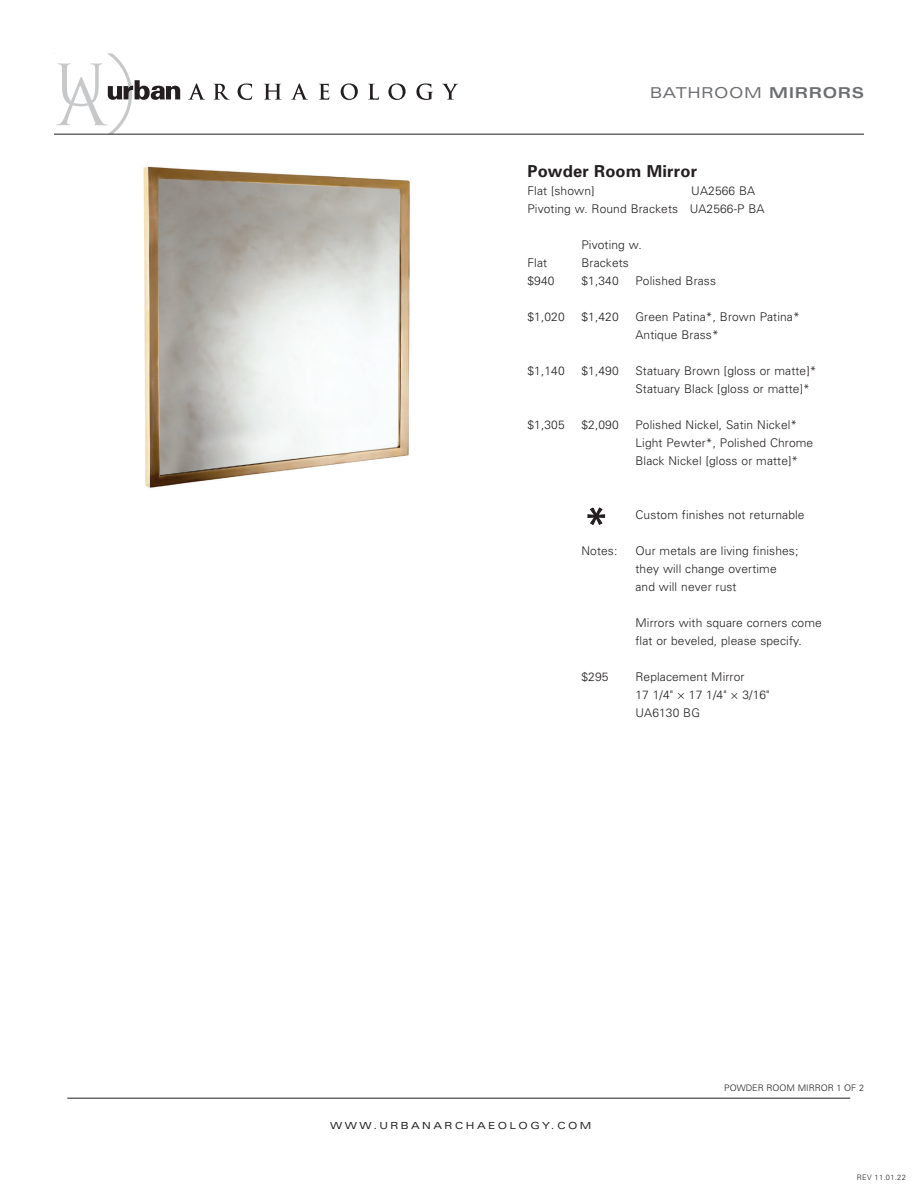
<style>
.page{position:relative;width:918px;height:1188px;background:#fff}
.page>*{position:absolute;margin:0;border:0;box-sizing:border-box;transform-origin:0 0}
.t1{font:700 16.5px "Univers";letter-spacing:.01em;color:#231f20}
.t2{font:expanded 15px "Univers";letter-spacing:.04em;color:#6c6d70}
.t3{font:300 12px/18px "Univers";letter-spacing:.01em;color:#231f20}
.t4{font:expanded 9.75px "Univers";letter-spacing:.25em;color:#231f20}
.t5{font:300 9px "Univers";color:#231f20}
.t6{font:300 7.5px "Univers";letter-spacing:.04em;color:#231f20}
.s1{font-weight:700}
</style>
<div class="page">
<svg style="left:188px;top:83px;width:17px;height:17px"></svg>
<svg style="left:213px;top:84px;width:17px;height:16px"></svg>
<svg style="left:238px;top:83px;width:14px;height:17px"></svg>
<svg style="left:264px;top:84px;width:18px;height:16px"></svg>
<svg style="left:291px;top:83px;width:17px;height:17px"></svg>
<svg style="left:319px;top:84px;width:10px;height:16px"></svg>
<svg style="left:341px;top:83px;width:17px;height:17px"></svg>
<svg style="left:368px;top:84px;width:11px;height:16px"></svg>
<svg style="left:388px;top:83px;width:18px;height:17px"></svg>
<svg style="left:416px;top:83px;width:17px;height:17px"></svg>
<svg style="left:442px;top:84px;width:16px;height:16px"></svg>
<svg style="left:54px;top:53px;width:126px;height:81px"></svg>
<hr style="left:54px;top:134px;width:810px;height:1px;background:#231f20">
<hr style="left:67px;top:1098px;width:783px;height:1px;background:#231f20">
<svg style="left:588px;top:507px;width:17px;height:18px"></svg>
<img style="left:143px;top:166px;width:267px;height:322px">
<p class="t2" style="left:650px;top:83px;width:215px">BATHROOM <span class="s1">MIRRORS</span></p>
<h1 class="t1" style="left:527px;top:161px;width:171px">Powder Room Mirror</h1>
<p class="t3" style="left:527px;top:181px;width:69px">Flat [shown]</p>
<p class="t3" style="left:527px;top:181px;width:239px;text-indent:164px">UA2566 BA<br>Pivoting w. Round Brackets UA2566-P BA</p>
<p class="t3" style="left:581px;top:235px;width:62px">Pivoting w.</p>
<p class="t3" style="left:527px;top:253px;width:21px">Flat</p>
<p class="t3" style="left:581px;top:253px;width:49px">Brackets</p>
<p class="t3" style="left:527px;top:271px;width:29px">$940</p>
<p class="t3" style="left:581px;top:271px;width:39px">$1,340</p>
<p class="t3" style="left:635px;top:271px;width:82px">Polished Brass</p>
<p class="t3" style="left:527px;top:307px;width:39px">$1,020</p>
<p class="t3" style="left:581px;top:307px;width:39px">$1,420</p>
<p class="t3" style="left:635px;top:307px;width:166px">Green Patina*, Brown Patina*<br>Antique Brass*</p>
<p class="t3" style="left:527px;top:361px;width:39px">$1,140</p>
<p class="t3" style="left:581px;top:361px;width:39px">$1,490</p>
<p class="t3" style="left:635px;top:361px;width:183px">Statuary Brown [gloss or matte]*<br>Statuary Black [gloss or matte]*</p>
<p class="t3" style="left:527px;top:415px;width:39px">$1,305</p>
<p class="t3" style="left:581px;top:415px;width:39px">$2,090</p>
<p class="t3" style="left:635px;top:415px;width:179px">Polished Nickel, Satin Nickel*<br>Light Pewter*, Polished Chrome<br>Black Nickel [gloss or matte]*</p>
<p class="t3" style="left:635px;top:505px;width:171px">Custom finishes not returnable</p>
<p class="t3" style="left:581px;top:541px;width:37px">Notes:</p>
<p class="t3" style="left:635px;top:541px;width:164px">Our metals are living finishes; they will change overtime and will never rust</p>
<p class="t3" style="left:635px;top:613px;width:188px">Mirrors with square corners come flat or beveled, please specify.</p>
<p class="t3" style="left:581px;top:667px;width:29px">$295</p>
<p class="t3" style="left:635px;top:667px;width:136px">Replacement Mirror<br>17 1/4" × 17 1/4" × 3/16"<br>UA6130 BG</p>
<p class="t4" style="left:330px;top:1120px;width:263px">WWW.URBANARCHAEOLOGY.COM</p>
<p class="t5" style="left:724px;top:1082px;width:141px">POWDER ROOM MIRROR 1 OF 2</p>
<p class="t6" style="left:857px;top:1172px;width:50px">REV 11.01.22</p>
</div>
